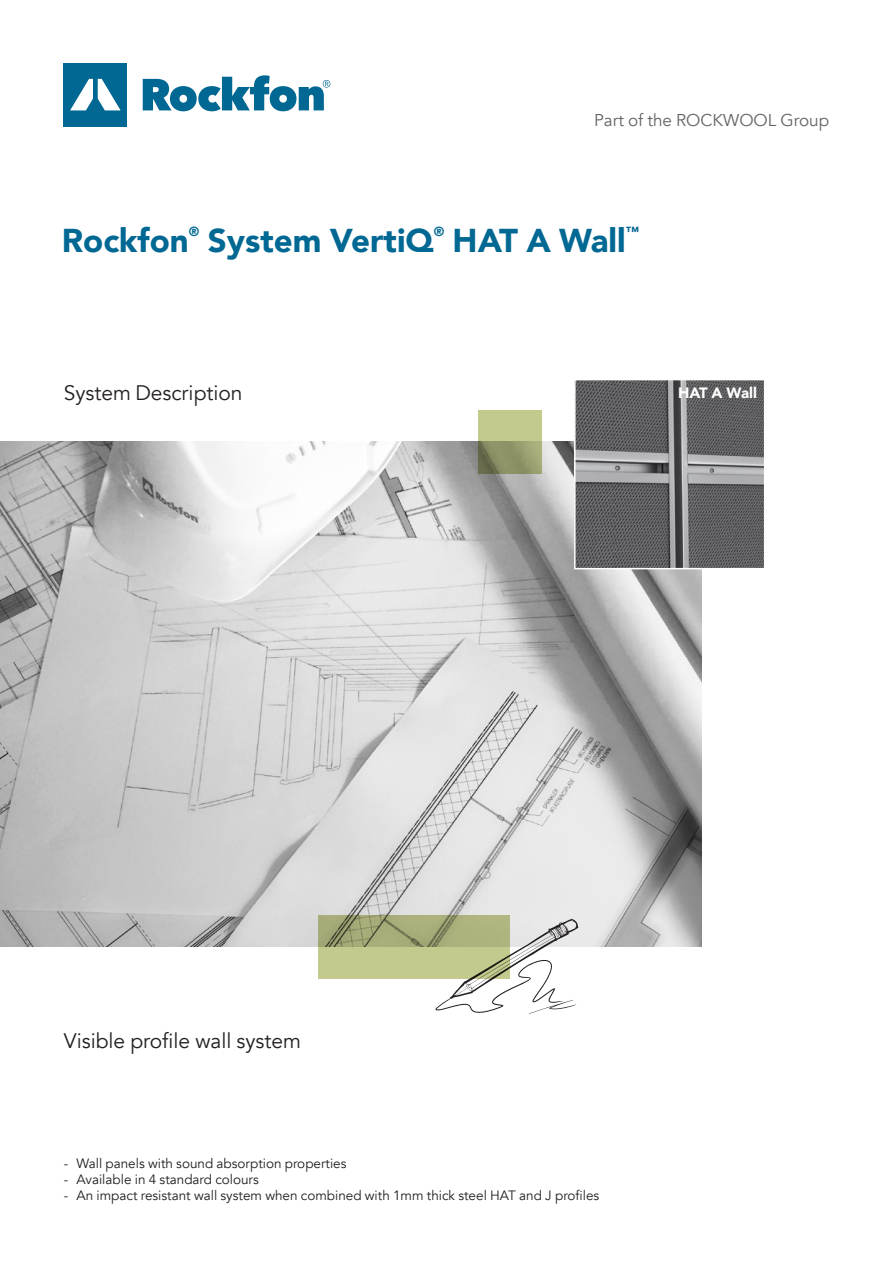
<style>
.page{position:relative;width:893px;height:1263px;background:#fff}
.page>*{position:absolute;margin:0;border:0;box-sizing:border-box;transform-origin:0 0}
.t1{font:900 33px "Avenir";color:#006893}
.t2{font:21px "Avenir";color:#231f20}
.t3{font:17.1px "Avenir";color:#636466}
.t4{font:900 15px "Avenir";color:#fff}
.t5{font:13.5px "Avenir";color:#231f20}
.t6{font:900 13.2px "Avenir";color:#006893}
</style>
<div class="page">
<img style="left:0;top:442px;width:702px;height:504px">
<img style="left:577px;top:382px;width:185px;height:184px">
<div style="left:574px;top:379px;width:191px;height:190px;border:2px solid #fff"></div>
<svg style="left:435px;top:919px;width:143px;height:95px"></svg>
<svg style="left:478px;top:410px;width:64px;height:64px;background:#a6ab78"></svg>
<svg style="left:143px;top:75px;width:187px;height:36px"></svg>
<div style="left:64px;top:63px;width:63px;height:63px;background:#006893"></div>
<svg style="left:70px;top:79px;width:51px;height:31px"></svg>
<svg style="left:319px;top:915px;width:191px;height:63px;background:#b0b57f"></svg>
<p class="t3" style="left:594px;top:110px;width:237px">Part of the ROCKWOOL Group</p>
<h1 class="t1" style="left:62px;top:213px;width:129px">Rockfon</h1>
<p class="t6" style="left:189px;top:220px;width:12px">®</p>
<h1 class="t1" style="left:208px;top:213px;width:227px">System VertiQ</h1>
<p class="t6" style="left:434px;top:220px;width:12px">®</p>
<h1 class="t1" style="left:453px;top:213px;width:175px">HAT A Wall</h1>
<p class="t6" style="left:626px;top:220px;width:15px">™</p>
<h2 class="t2" style="left:64px;top:380px;width:180px">System Description</h2>
<p class="t4" style="left:678px;top:380px;width:80px">HAT A Wall</p>
<h2 class="t2" style="left:64px;top:1028px;width:239px">Visible profile wall system</h2>
<p class="t5" style="left:64px;top:1155px;width:284px">- Wall panels with sound absorption properties</p>
<p class="t5" style="left:64px;top:1171px;width:197px">- Available in 4 standard colours</p>
<p class="t5" style="left:64px;top:1187px;width:537px">- An impact resistant wall system when combined with 1mm thick steel HAT and J profiles</p>
</div>
